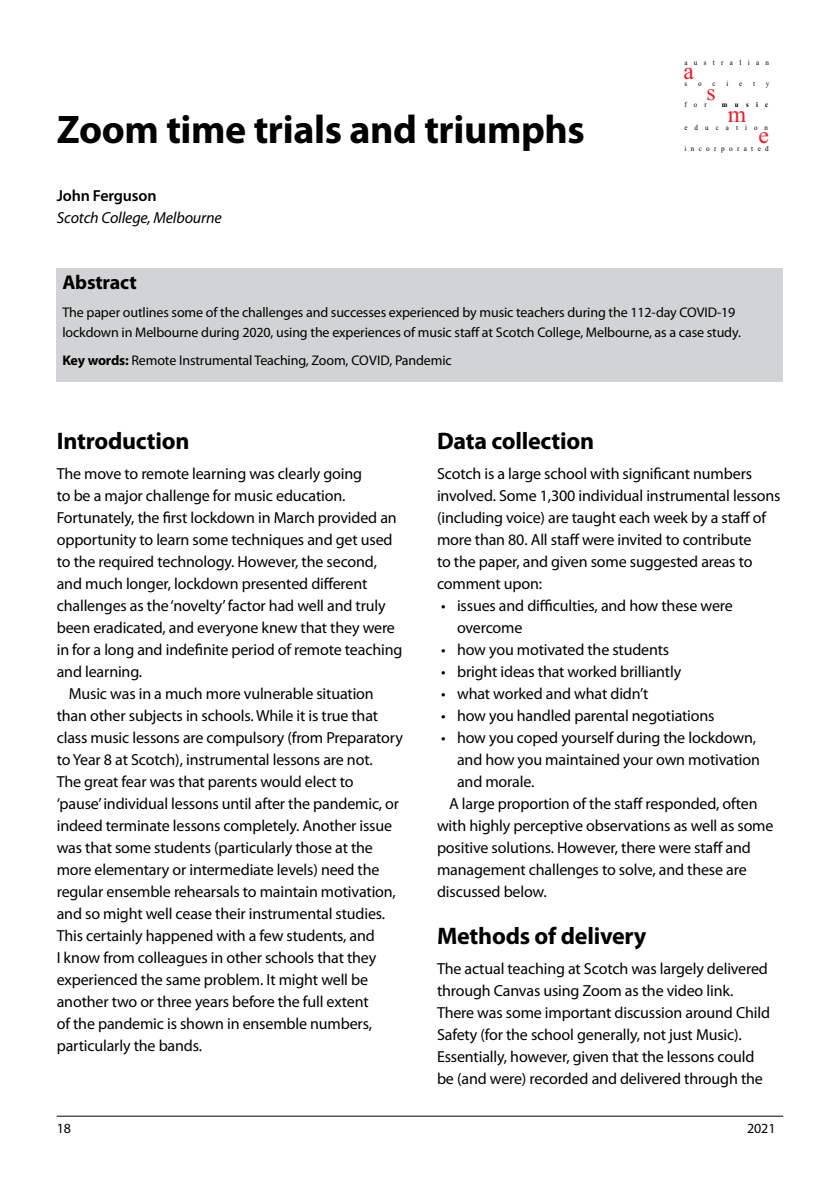
<style>
.page{position:relative;width:840px;height:1191px;background:#fff}
.page>*{position:absolute;margin:0;border:0;box-sizing:border-box;transform-origin:0 0}
.t1{font:700 40px "Myriad Pro";letter-spacing:-.01em;color:#000}
.t2{font:24.4px "Times New Roman";color:#ed1d24}
.t3{font:700 24px "Myriad Pro";letter-spacing:-.01em;color:#000}
.t4{font:23.8px "Times New Roman";color:#ed1d24}
.t5{font:700 20px "Myriad Pro";letter-spacing:-.01em;color:#000}
.t6{font:16px/22px "Myriad Pro";letter-spacing:-.01em;color:#000}
.t7{font:italic 16px "Myriad Pro";letter-spacing:-.01em;color:#000}
.t8{font:600 16px "Myriad Pro";letter-spacing:-.01em;color:#000}
.t9{font:14px/20px "Myriad Pro";letter-spacing:-.01em;color:#000}
.t10{font:7.6px "Times New Roman";letter-spacing:.615em;color:#000;scale:.94 1}
.t11{font:7.6px "Times New Roman";letter-spacing:.89em;color:#000;scale:.94 1}
.t12{font:7.6px "Times New Roman";letter-spacing:1.005em;color:#000;scale:.92 1}
.t13{font:7.6px "Times New Roman";letter-spacing:.89em;color:#000;scale:.93 1}
.t14{font:700 7.6px "Times New Roman";letter-spacing:1.07em;color:#000;scale:.9 1}
.t15{font:7.6px "Times New Roman";letter-spacing:.89em;color:#000;scale:.9 1}
.s1{font-weight:700}
</style>
<div class="page">
<hr style="left:57px;top:1115px;width:725px;height:1px;background:#000">
<div style="left:57px;top:268px;width:725px;height:113px;background:#d1d3d4"></div>
<h1 class="t1" style="left:57px;top:104px;width:529px">Zoom time trials and triumphs</h1>
<p class="t8" style="left:57px;top:185px;width:101px">John Ferguson</p>
<p class="t7" style="left:57px;top:207px;width:166px">Scotch College, Melbourne</p>
<p class="t11" style="left:684px;top:57px;width:92px">australian</p>
<p class="t13" style="left:684px;top:79px;width:4px">s</p>
<p class="t13" style="left:697px;top:79px;width:5px">o</p>
<p class="t13" style="left:712px;top:79px;width:5px">c</p>
<p class="t13" style="left:726px;top:79px;width:4px">i</p>
<p class="t13" style="left:738px;top:79px;width:5px">e</p>
<p class="t13" style="left:752px;top:79px;width:4px">t</p>
<p class="t13" style="left:765px;top:79px;width:5px">y</p>
<p class="t15" style="left:684px;top:100px;width:26px">for</p>
<p class="t14" style="left:721px;top:100px;width:53px">music</p>
<p class="t12" style="left:684px;top:122px;width:92px">education</p>
<p class="t10" style="left:684px;top:143px;width:91px">incorporated</p>
<h2 class="t2" style="left:683px;top:55px;width:12px">a</h2>
<h3 class="t4" style="left:706px;top:76px;width:11px">s</h3>
<h3 class="t4" style="left:727px;top:98px;width:20px">m</h3>
<h3 class="t4" style="left:758px;top:119px;width:12px">e</h3>
<p class="t5" style="left:62px;top:269px;width:76px">Abstract</p>
<p class="t9" style="left:62px;top:302px;width:679px">The paper outlines some of the challenges and successes experienced by music teachers during the 112-day COVID-19 lockdown in Melbourne during 2020, using the experiences of music staff at Scotch College, Melbourne, as a case study.</p>
<p class="t9" style="left:62px;top:350px;width:305px"><span class="s1">Key words:</span> Remote Instrumental Teaching, Zoom, Covid</p>
<p class="t9" style="left:389px;top:350px;width:64px">, Pandemic</p>
<h3 class="t3" style="left:57px;top:425px;width:134px">Introduction</h3>
<p class="t6" style="left:57px;top:462px;width:307px">The move to remote learning was clearly going</p>
<p class="t6" style="left:57px;top:484px;width:290px">to be a major challenge for music education.</p>
<p class="t6" style="left:57px;top:506px;width:341px">Fortunately, the first lockdown in March provided an</p>
<p class="t6" style="left:57px;top:528px;width:337px">opportunity to learn some techniques and get used</p>
<p class="t6" style="left:57px;top:550px;width:321px">to the required technology. However, the second,</p>
<p class="t6" style="left:57px;top:572px;width:312px">and much longer, lockdown presented different</p>
<p class="t6" style="left:57px;top:594px;width:330px">challenges as the ‘novelty’ factor had well and truly</p>
<p class="t6" style="left:57px;top:616px;width:339px">been eradicated, and everyone knew that they were</p>
<p class="t6" style="left:57px;top:638px;width:347px">in for a long and indefinite period of remote teaching</p>
<p class="t6" style="left:57px;top:660px;width:87px">and learning.</p>
<p class="t6" style="left:69px;top:682px;width:306px">Music was in a much more vulnerable situation</p>
<p class="t6" style="left:57px;top:704px;width:323px">than other subjects in schools. While it is true that</p>
<p class="t6" style="left:57px;top:726px;width:347px">class music lessons are compulsory (from Preparatory</p>
<p class="t6" style="left:57px;top:748px;width:317px">to Year 8 at Scotch), instrumental lessons are not.</p>
<p class="t6" style="left:57px;top:770px;width:298px">The great fear was that parents would elect to</p>
<p class="t6" style="left:57px;top:792px;width:343px">‘pause’ individual lessons until after the pandemic, or</p>
<p class="t6" style="left:57px;top:814px;width:337px">indeed terminate lessons completely. Another issue</p>
<p class="t6" style="left:57px;top:836px;width:317px">was that some students (particularly those at the</p>
<p class="t6" style="left:57px;top:858px;width:324px">more elementary or intermediate levels) need the</p>
<p class="t6" style="left:57px;top:880px;width:340px">regular ensemble rehearsals to maintain motivation,</p>
<p class="t6" style="left:57px;top:902px;width:330px">and so might well cease their instrumental studies.</p>
<p class="t6" style="left:57px;top:924px;width:319px">This certainly happened with a few students, and</p>
<p class="t6" style="left:57px;top:946px;width:321px">I know from colleagues in other schools that they</p>
<p class="t6" style="left:57px;top:968px;width:313px">experienced the same problem. It might well be</p>
<p class="t6" style="left:57px;top:990px;width:313px">another two or three years before the full extent</p>
<p class="t6" style="left:57px;top:1012px;width:316px">of the pandemic is shown in ensemble numbers,</p>
<p class="t6" style="left:57px;top:1034px;width:147px">particularly the bands.</p>
<h3 class="t3" style="left:437px;top:425px;width:158px">Data collection</h3>
<p class="t6" style="left:437px;top:462px;width:345px">Scotch is a large school with significant numbers involved. Some 1,300 individual instrumental lessons (including voice) are taught each week by a staff of more than 80. All staff were invited to contribute<br>to the paper, and given some suggested areas to comment upon:</p>
<p class="t6" style="left:457px;top:594px;width:277px;text-indent:-16px">• issues and difficulties, and how these were overcome</p>
<p class="t6" style="left:441px;top:638px;width:230px">• how you motivated the students</p>
<p class="t6" style="left:441px;top:660px;width:241px">• bright ideas that worked brilliantly</p>
<p class="t6" style="left:441px;top:682px;width:209px">• what worked and what didn’t</p>
<p class="t6" style="left:441px;top:704px;width:275px">• how you handled parental negotiations</p>
<p class="t6" style="left:441px;top:726px;width:316px">• how you coped yourself during the lockdown,</p>
<p class="t6" style="left:457px;top:748px;width:304px">and how you maintained your own motivation</p>
<p class="t6" style="left:457px;top:770px;width:79px">and morale.</p>
<p class="t6" style="left:449px;top:792px;width:310px">A large proportion of the staff responded, often</p>
<p class="t6" style="left:437px;top:814px;width:338px">with highly perceptive observations as well as some</p>
<p class="t6" style="left:437px;top:836px;width:315px">positive solutions. However, there were staff and</p>
<p class="t6" style="left:437px;top:858px;width:311px">management challenges to solve, and these are</p>
<p class="t6" style="left:437px;top:880px;width:111px">discussed below.</p>
<h3 class="t3" style="left:437px;top:920px;width:211px">Methods of delivery</h3>
<p class="t6" style="left:437px;top:957px;width:334px">The actual teaching at Scotch was largely delivered through Canvas using Zoom as the video link.<br>There was some important discussion around Child Safety (for the school generally, not just Music).<br>Essentially, however, given that the lessons could be (and were) recorded and delivered through the</p>
<p class="t9" style="left:57px;top:1118px;width:16px">18</p>
<p class="t9" style="left:746px;top:1118px;width:30px">2021</p>
</div>
